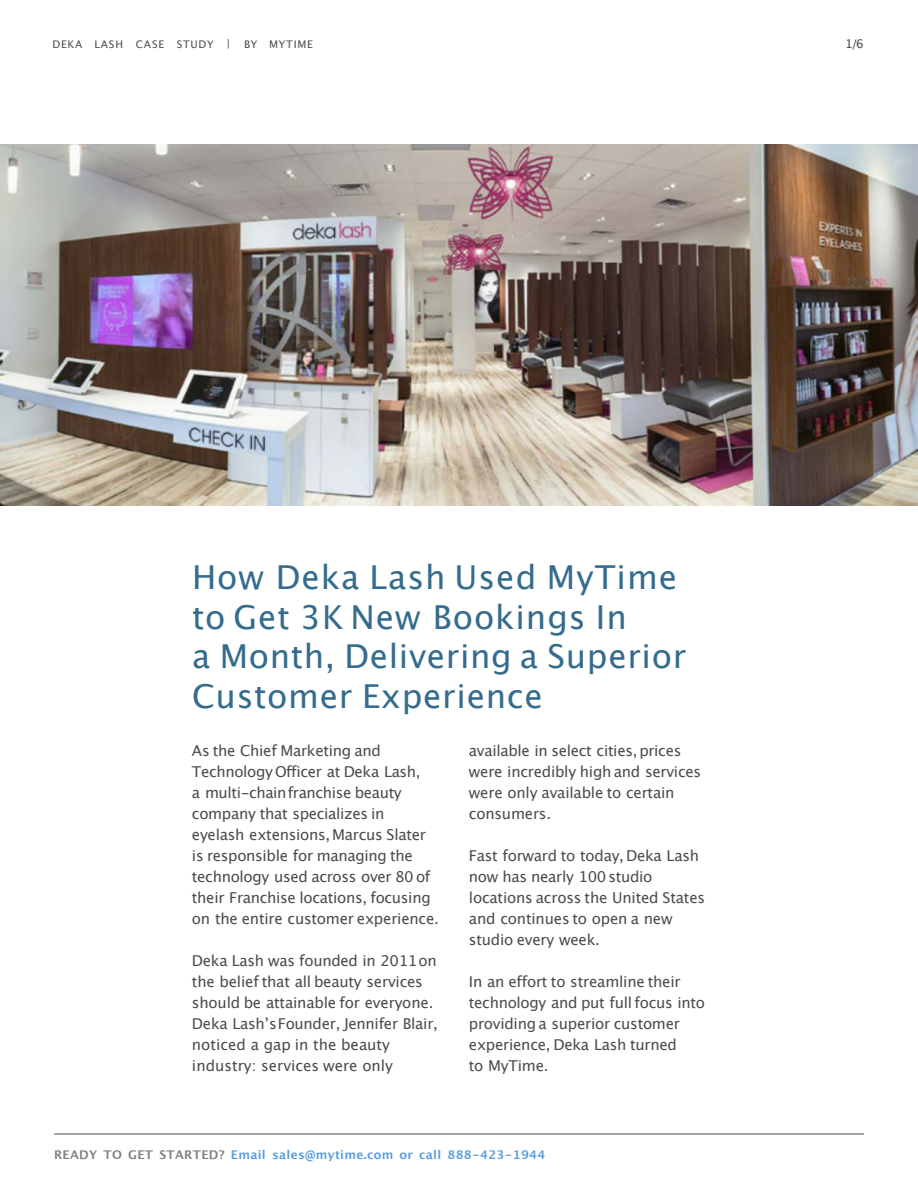
<style>
.page{position:relative;width:918px;height:1188px;background:#fff}
.page>*{position:absolute;margin:0;border:0;box-sizing:border-box;transform-origin:0 0}
.t1{font:33px/39.6px "Lucida Grande";letter-spacing:.02em;color:#356c8d}
.t2{font:15px/21px "Lucida Grande";letter-spacing:-.02em;color:#4c4c4c}
.t3{font:700 12px "Lucida Grande";letter-spacing:.025em;color:#569ddf}
.t4{font:12px "Lucida Grande";color:#4c4c4c}
.t5{font:10.5px "Lucida Grande";letter-spacing:.075em;color:#4c4c4c}
.s1{color:#808080}
</style>
<div class="page">
<hr style="left:54px;top:1134px;width:810px;height:1px;background:#4c4c4c">
<img style="left:0;top:144px;width:918px;height:361px">
<p class="t5" style="left:53px;top:38px;width:179px">DEKA LASH CASE STUDY |</p>
<p class="t5" style="left:244px;top:38px;width:70px">BY MYTIME</p>
<p class="t4" style="left:845px;top:37px;width:20px">1/6</p>
<h1 class="t1" style="left:192px;top:558px;width:496px">How Deka Lash Used MyTime to Get 3K New Bookings In<br>a Month, Delivering a Superior<br>Customer Experience</h1>
<p class="t2" style="left:192px;top:740px;width:248px">As the Chief Marketing and<br>Technology Officer at Deka Lash,<br>a multi-chainfranchise beauty company that specializes in eyelash extensions,Marcus Slater is responsible for managing the technology used across over 80 of their Franchise locations, focusing on the entire customer experience.</p>
<p class="t2" style="left:192px;top:950px;width:247px">Deka Lash was founded in 2011on the belief that all beauty services should be attainable for everyone.<br>Deka LashʼsFounder, Jennifer Blair, noticed a gap in the beauty industry: services were only</p>
<p class="t2" style="left:469px;top:740px;width:234px">available in select cities,prices were incredibly high and services were only available to certain consumers.</p>
<p class="t2" style="left:469px;top:845px;width:238px">Fast forward to today, Deka Lash now has nearly 100 studio locations across the United States and continues to open a new studio every week.</p>
<p class="t2" style="left:469px;top:971px;width:238px">In an effort to streamline their technology and put full focus into providing a superior customer experience, Deka Lash turned<br>to MyTime.</p>
<p class="t3" style="left:54px;top:1145px;width:493px"><span class="s1">READY TO GET STARTED?</span> Email sales@mytime.com or call 888-423-1944</p>
</div>
